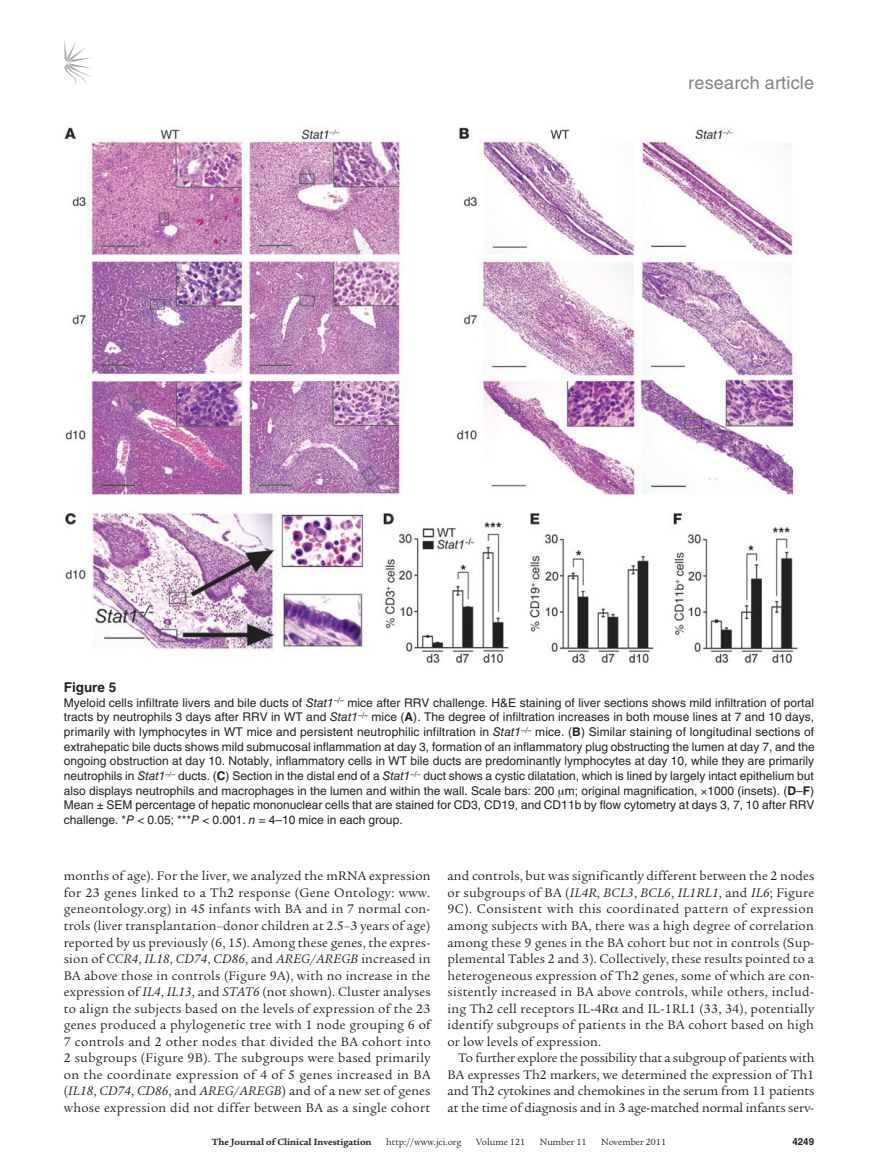
<style>
.page{position:relative;width:878px;height:1175px;background:#fff}
.page>*{position:absolute;margin:0;border:0;box-sizing:border-box;transform-origin:0 0}
.t1{font:18px "Helvetica LT Std";letter-spacing:.01em;color:#808285}
.t2{font:13.5px/16.5px "Legacy Serif Std";letter-spacing:.015em;color:#231f20;text-align:justify}
.t3{font:700 13.5px "Helvetica LT Std";color:#231f20}
.t4{font:12px/14.5px "Helvetica LT Std";color:#231f20;text-align:justify}
.t5{font:9.75px "Legacy Serif Std";color:#231f20}
.t6{font:700 9.75px "Legacy Serif Std";color:#231f20}
.t7{font:700 9.75px "Helvetica LT Std";color:#231f20}
.s1{font-style:italic}
.s2{font-weight:700}
</style>
<div class="page">
<svg style="left:64px;top:40px;width:27px;height:45px"></svg>
<img style="left:64px;top:127px;width:733px;height:536px">
<h1 class="t1" style="left:688px;top:73px;width:127px">research article</h1>
<p class="t3" style="left:64px;top:679px;width:54px">Figure 5</p>
<p class="t4" style="left:64px;top:695px;width:752px">Myeloid cells infiltrate livers and bile ducts of <span class="s1">Stat1</span><sup>–/–</sup> mice after RRV challenge. H&amp;E staining of liver sections shows mild infiltration of portal tracts by neutrophils 3 days after RRV in WT and <span class="s1">Stat1</span><sup>–/–</sup> mice (<span class="s2">A</span>). The degree of infiltration increases in both mouse lines at 7 and 10 days, primarily with lymphocytes in WT mice and persistent neutrophilic infiltration in <span class="s1">Stat1</span><sup>–/–</sup> mice. (<span class="s2">B</span>) Similar staining of longitudinal sections of extrahepatic bile ducts shows mild submucosal inflammation at day 3, formation of an inflammatory plug obstructing the lumen at day 7, and the ongoing obstruction at day 10. Notably, inflammatory cells in WT bile ducts are predominantly lymphocytes at day 10, while they are primarily neutrophils in <span class="s1">Stat1</span><sup>–/–</sup> ducts. (<span class="s2">C</span>) Section in the distal end of a <span class="s1">Stat1</span><sup>–/–</sup> duct shows a cystic dilatation, which is lined by largely intact epithelium but also displays neutrophils and macrophages in the lumen and within the wall. Scale bars: 200 m; original magnification, 1000 (insets). (<span class="s2">D</span>–<span class="s2">F</span>)<br>Mean ± SEM percentage of hepatic mononuclear cells that are stained for CD3, CD19, and CD11b by flow cytometry at days 3, 7, 10 after RRV challenge. *<span class="s1">P</span> &lt; 0.05; ***<span class="s1">P</span> &lt; 0.001. <span class="s1">n</span> = 4–10 mice in each group.</p>
<p class="t2" style="left:64px;top:868px;width:368px">months of age). For the liver, we analyzed the mRNA expression for 23 genes linked to a Th2 response (Gene Ontology: www. geneontology.org) in 45 infants with BA and in 7 normal con&shy;trols (liver transplantation–donor children at 2.5–3 years of age) reported by us previously (6, 15). Among these genes, the expres&shy;sion of <span class="s1">CCR4</span>, <span class="s1">IL18</span>, <span class="s1">CD74</span>, <span class="s1">CD86</span>, and <span class="s1">AREG/AREGB</span> increased in BA above those in controls (Figure 9A), with no increase in the expression of <span class="s1">IL4</span>, <span class="s1">IL13</span>, and <span class="s1">STAT6</span> (not shown). Cluster analyses to align the subjects based on the levels of expression of the 23 genes produced a phylogenetic tree with 1 node grouping 6 of 7 controls and 2 other nodes that divided the BA cohort into 2 subgroups (Figure 9B). The subgroups were based primarily on the coordinate expression of 4 of 5 genes increased in BA (<span class="s1">IL18</span>, <span class="s1">CD74</span>, <span class="s1">CD86</span>, and <span class="s1">AREG/AREGB</span>) and of a new set of genes whose expression did not differ between BA as a single cohort</p>
<p class="t2" style="left:447px;top:868px;width:368px">and controls, but was significantly different between the 2 nodes or subgroups of BA (<span class="s1">IL4R</span>, <span class="s1">BCL3</span>, <span class="s1">BCL6</span>, <span class="s1">IL1RL1</span>, and <span class="s1">IL6</span>; Figure 9C). Consistent with this coordinated pattern of expression among subjects with BA, there was a high degree of correlation among these 9 genes in the BA cohort but not in controls (Sup&shy;plemental Tables 2 and 3). Collectively, these results pointed to a heterogeneous expression of Th2 genes, some of which are con&shy;sistently increased in BA above controls, while others, includ&shy;ing Th2 cell receptors IL-4R and IL-1RL1 (33, 34), potentially identify subgroups of patients in the BA cohort based on high or low levels of expression.</p>
<p class="t2" style="left:447px;top:1049px;width:368px;text-indent:11px">To further explore the possibility that a subgroup of patients with BA expresses Th2 markers, we determined the expression of Th1 and Th2 cytokines and chemokines in the serum from 11 patients at the time of diagnosis and in 3 age-matched normal infants serv-</p>
<p class="t6" style="left:212px;top:1135px;width:161px">The Journal of Clinical Investigation</p>
<p class="t5" style="left:386px;top:1136px;width:77px">http://www.jci.org</p>
<p class="t5" style="left:476px;top:1136px;width:50px">Volume 121</p>
<p class="t5" style="left:540px;top:1136px;width:48px">Number 11</p>
<p class="t5" style="left:601px;top:1136px;width:66px">November 2011</p>
<p class="t7" style="left:792px;top:1135px;width:23px">4249</p>
</div>
